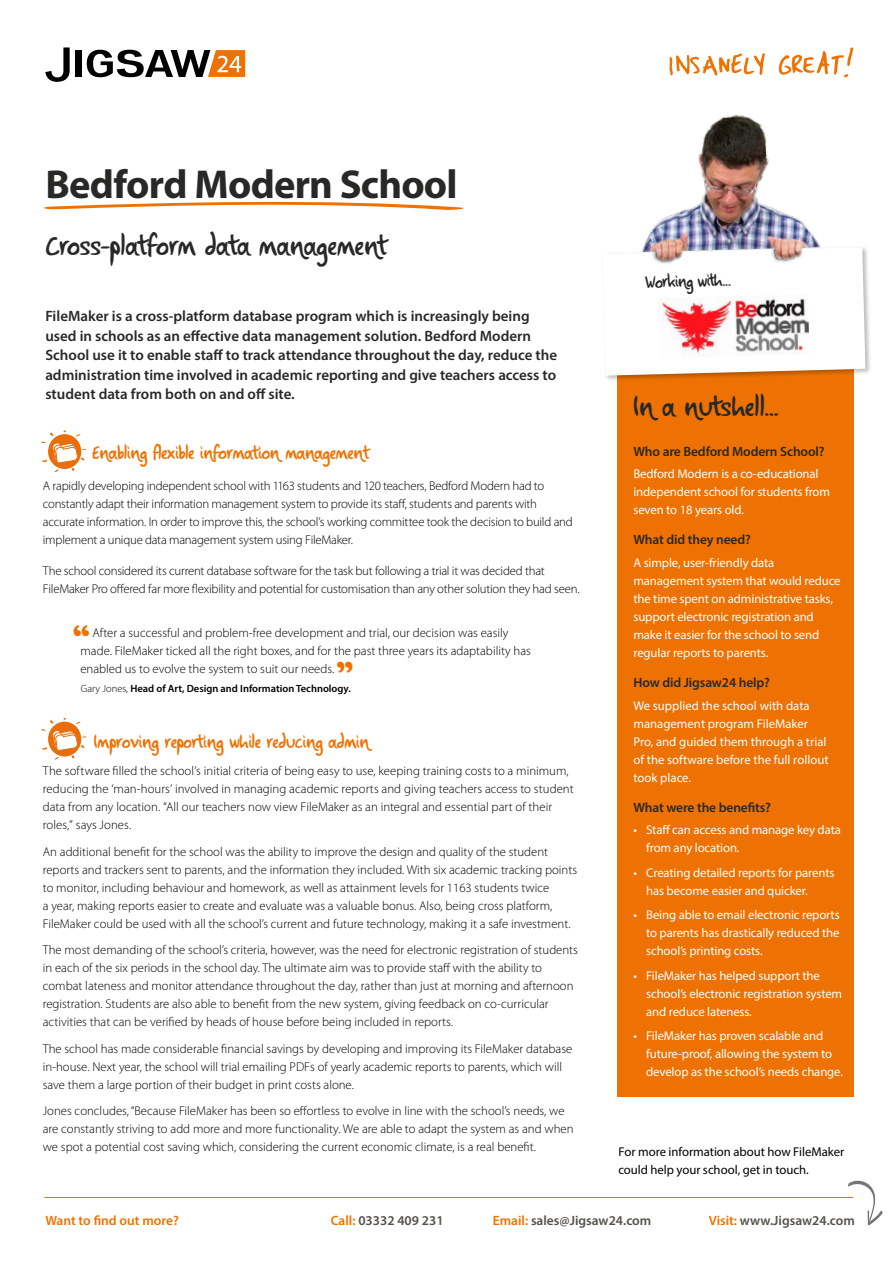
<style>
.page{position:relative;width:893px;height:1263px;background:#fff}
.page>*{position:absolute;margin:0;border:0;box-sizing:border-box;transform-origin:0 0}
.t1{font:700 40.5px "Myriad Pro";letter-spacing:-.02em;color:#282827}
.t2{font:37.5px "Insanely Great";color:#ee7203}
.t3{font:27px "Insanely Great";letter-spacing:.015em;color:#282827}
.t4{font:18px "Insanely Great";color:#ee7203}
.t5{font:16.5px "Insanely Great";color:#282827}
.t6{font:600 15px/19.5px "Myriad Pro";color:#282827}
.t7{font:600 13.5px "Myriad Pro";letter-spacing:-.01em;color:#282827}
.t8{font:600 13.5px "Myriad Pro";color:#525149}
.t9{font:600 13.5px "Myriad Pro";color:#ee7203}
.t10{font:300 12.75px/18px "Myriad Pro";color:#000}
.t11{font:12.75px/18px "Myriad Pro";letter-spacing:-.01em;color:#fff}
.t12{font:12.75px/18px "Myriad Pro";color:#000}
.t13{font:600 10.5px "Myriad Pro";color:#000}
.s1{font-weight:300}
.s2{color:#ee7203}
</style>
<div class="page">
<svg style="left:44px;top:201px;width:420px;height:9px"></svg>
<div style="left:617px;top:279px;width:237px;height:818px;background:#ee7203"></div>
<svg style="left:778px;top:47px;width:75px;height:31px"></svg>
<svg style="left:669px;top:53px;width:96px;height:23px"></svg>
<svg style="left:45px;top:47px;width:25px;height:35px"></svg>
<div style="left:76px;top:50px;width:6px;height:27px;background:#000"></div>
<svg style="left:87px;top:50px;width:158px;height:27px"></svg>
<hr style="left:45px;top:1197px;width:808px;height:1px;background:#ee7203">
<svg style="left:848px;top:1180px;width:35px;height:46px"></svg>
<div style="left:601px;top:245px;width:271px;height:137px;background:#000;opacity:.27"></div>
<svg style="left:603px;top:247px;width:262px;height:129px"></svg>
<img style="left:631px;top:114px;width:191px;height:157px">
<svg style="left:41px;top:430px;width:46px;height:42px"></svg>
<svg style="left:41px;top:718px;width:46px;height:42px"></svg>
<h1 class="t1" style="left:45px;top:158px;width:414px">Bedford Modern School</h1>
<h3 class="t3" style="left:46px;top:231px;width:342px">Cross-platform data management</h3>
<p class="t6" style="left:45px;top:306px;width:513px">FileMaker is a cross-platform database program which is increasingly being used in schools as an effective data management solution. Bedford Modern School use it to enable staff to track attendance throughout the day, reduce the administration time involved in academic reporting and give teachers access to student data from both on and off site.</p>
<h3 class="t4" style="left:92px;top:443px;width:278px">Enabling flexible information management</h3>
<p class="t10" style="left:43px;top:477px;width:531px">A rapidly developing independent school with 1163 students and 120 teachers, Bedford Modern had to constantly adapt their information management system to provide its staff, students and parents with accurate information. In order to improve this, the school’s working committee took the decision to build and implement a unique data management system using FileMaker.</p>
<p class="t10" style="left:43px;top:562px;width:538px">The school considered its current database software for the task but following a trial it was decided that<br>FileMaker Pro offered far more flexibility and potential for customisation than any other solution they had seen.</p>
<h2 class="t2" style="left:74px;top:617px;width:17px">“</h2>
<p class="t10" style="left:80px;top:624px;width:452px;text-indent:12px">After a successful and problem-free development and trial, our decision was easily made. FileMaker ticked all the right boxes, and for the past three years its adaptability has enabled us to evolve the system to suit our needs.</p>
<p class="t13" style="left:81px;top:682px;width:272px"><span class="s1">Gary Jones,</span> Head of Art, Design and Information Technology.</p>
<h2 class="t2" style="left:337px;top:655px;width:17px">”</h2>
<h3 class="t4" style="left:94px;top:732px;width:277px">Improving reporting while reducing admin</h3>
<p class="t10" style="left:43px;top:762px;width:532px">The software filled the school’s initial criteria of being easy to use, keeping training costs to a minimum, reducing the ‘man-hours’ involved in managing academic reports and giving teachers access to student data from any location. “All our teachers now view FileMaker as an integral and essential part of their roles,” says Jones.</p>
<p class="t10" style="left:43px;top:842px;width:536px">An additional benefit for the school was the ability to improve the design and quality of the student reports and trackers sent to parents, and the information they included. With six academic tracking points to monitor, including behaviour and homework, as well as attainment levels for 1163 students twice<br>a year, making reports easier to create and evaluate was a valuable bonus. Also, being cross platform, FileMaker could be used with all the school’s current and future technology, making it a safe investment.</p>
<p class="t10" style="left:43px;top:941px;width:537px">The most demanding of the school’s criteria, however, was the need for electronic registration of students in each of the six periods in the school day. The ultimate aim was to provide staff with the ability to combat lateness and monitor attendance throughout the day, rather than just at morning and afternoon registration. Students are also able to benefit from the new system, giving feedback on co-curricular activities that can be verified by heads of house before being included in reports.</p>
<p class="t10" style="left:43px;top:1039px;width:531px">The school has made considerable financial savings by developing and improving its FileMaker database in-house. Next year, the school will trial emailing PDFs of yearly academic reports to parents, which will save them a large portion of their budget in print costs alone.</p>
<p class="t10" style="left:43px;top:1102px;width:532px">Jones concludes, “Because FileMaker has been so effortless to evolve in line with the school’s needs, we are constantly striving to add more and more functionality. We are able to adapt the system as and when we spot a potential cost saving which, considering the current economic climate, is a real benefit.</p>
<p class="t5" style="left:645px;top:273px;width:88px;rotate:-1deg">Working with...</p>
<h3 class="t3" style="left:633px;top:392px;width:147px">In a nutshell...</h3>
<p class="t7" style="left:633px;top:442px;width:193px">Who are Bedford Modern School?</p>
<p class="t11" style="left:633px;top:464px;width:198px">Bedford Modern is a co-educational independent school for students from seven to 18 years old.</p>
<p class="t7" style="left:633px;top:531px;width:119px">What did they need?</p>
<p class="t11" style="left:633px;top:553px;width:209px">A simple, user-friendly data management system that would reduce the time spent on administrative tasks, support electronic registration and make it easier for the school to send regular reports to parents.</p>
<p class="t7" style="left:633px;top:674px;width:138px">How did Jigsaw24 help?</p>
<p class="t11" style="left:633px;top:696px;width:197px">We supplied the school with data management program FileMaker<br>Pro, and guided them through a trial of the software before the full rollout took place.</p>
<p class="t7" style="left:633px;top:799px;width:139px">What were the benefits?</p>
<p class="t11" style="left:646px;top:821px;width:196px;text-indent:-13px">• Staff can access and manage key data from any location.</p>
<p class="t11" style="left:646px;top:863px;width:190px;text-indent:-13px">• Creating detailed reports for parents has become easier and quicker.</p>
<p class="t11" style="left:646px;top:906px;width:195px;text-align:justify;text-indent:-13px">• Being able to email electronic reports to parents has drastically reduced the school’s printing costs.</p>
<p class="t11" style="left:646px;top:966px;width:198px;text-indent:-13px">• FileMaker has helped support the school’s electronic registration system and reduce lateness.</p>
<p class="t11" style="left:646px;top:1026px;width:198px;text-indent:-13px">• FileMaker has proven scalable and future-proof, allowing the system to develop as the school’s needs change.</p>
<p class="t12" style="left:618px;top:1143px;width:227px">For more information about how FileMaker could help your school, get in touch.</p>
<p class="t9" style="left:45px;top:1212px;width:135px">Want to find out more?</p>
<p class="t8" style="left:331px;top:1212px;width:114px"><span class="s2">Call:</span> 03332 409 231</p>
<p class="t8" style="left:493px;top:1212px;width:160px"><span class="s2">Email:</span> sales@Jigsaw24.com</p>
<p class="t8" style="left:709px;top:1212px;width:148px"><span class="s2">Visit:</span> www.Jigsaw24.com</p>
</div>
